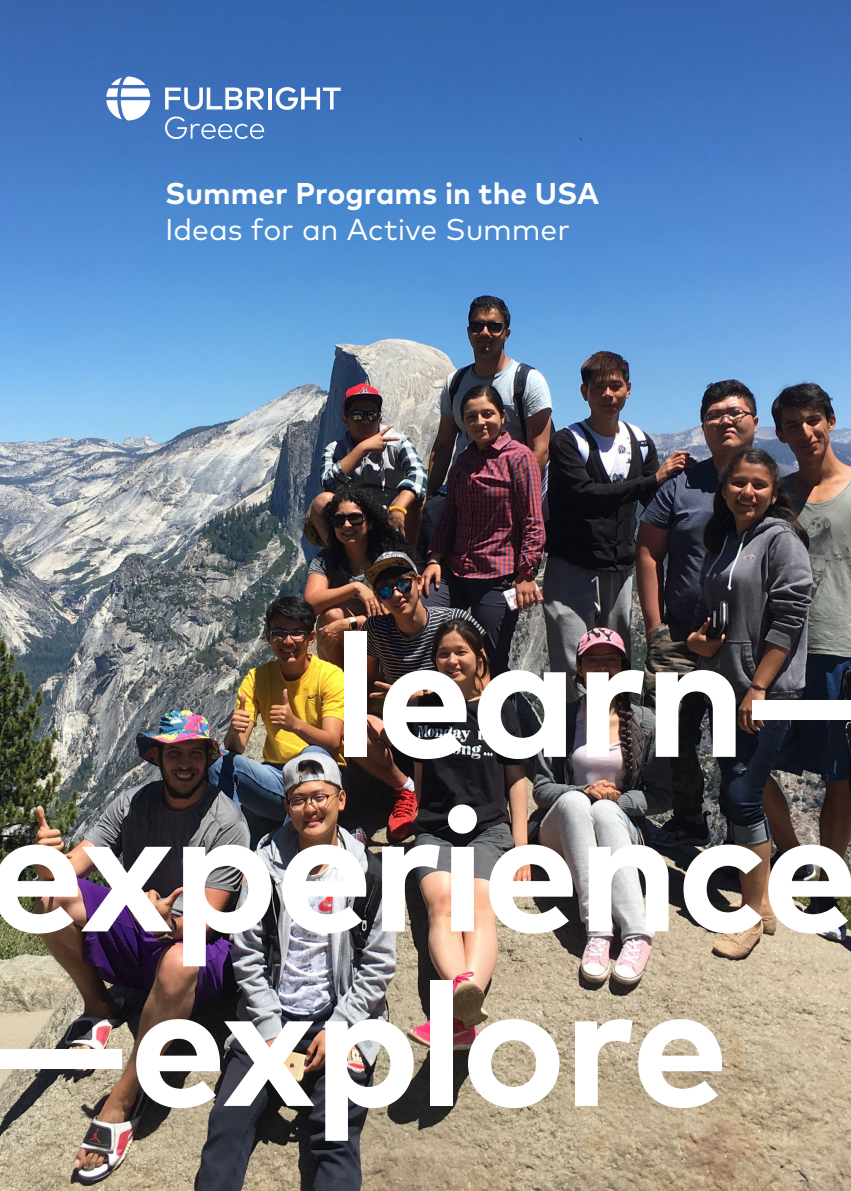
<style>
.page{position:relative;width:851px;height:1191px;background:#fff}
.page>*{position:absolute;margin:0;border:0;box-sizing:border-box;transform-origin:0 0}
.t1{font:700 174.45px/174.4px "Mark OT";letter-spacing:-.02em;color:#fff}
.t2{font:700 30px "Mark OT";color:#fff}
.t3{font:30px "Mark OT";letter-spacing:-.005em;color:#fff}
</style>
<div class="page">
<img style="left:0;top:0;width:850px;height:1191px">
<svg style="left:165px;top:116px;width:99px;height:23px"></svg>
<svg style="left:165px;top:88px;width:99px;height:22px"></svg>
<hr style="left:268px;top:88px;width:3px;height:21px;background:#fff">
<svg style="left:276px;top:87px;width:64px;height:23px"></svg>
<svg style="left:106px;top:77px;width:44px;height:43px"></svg>
<p class="t2" style="left:165px;top:174px;width:435px">Summer Programs in the USA</p>
<p class="t3" style="left:165px;top:211px;width:406px">Ideas for an Active Summer</p>
<p class="t1" style="left:-13px;top:603px;width:901px;text-indent:345px">learn— experience —explore</p>
</div>
